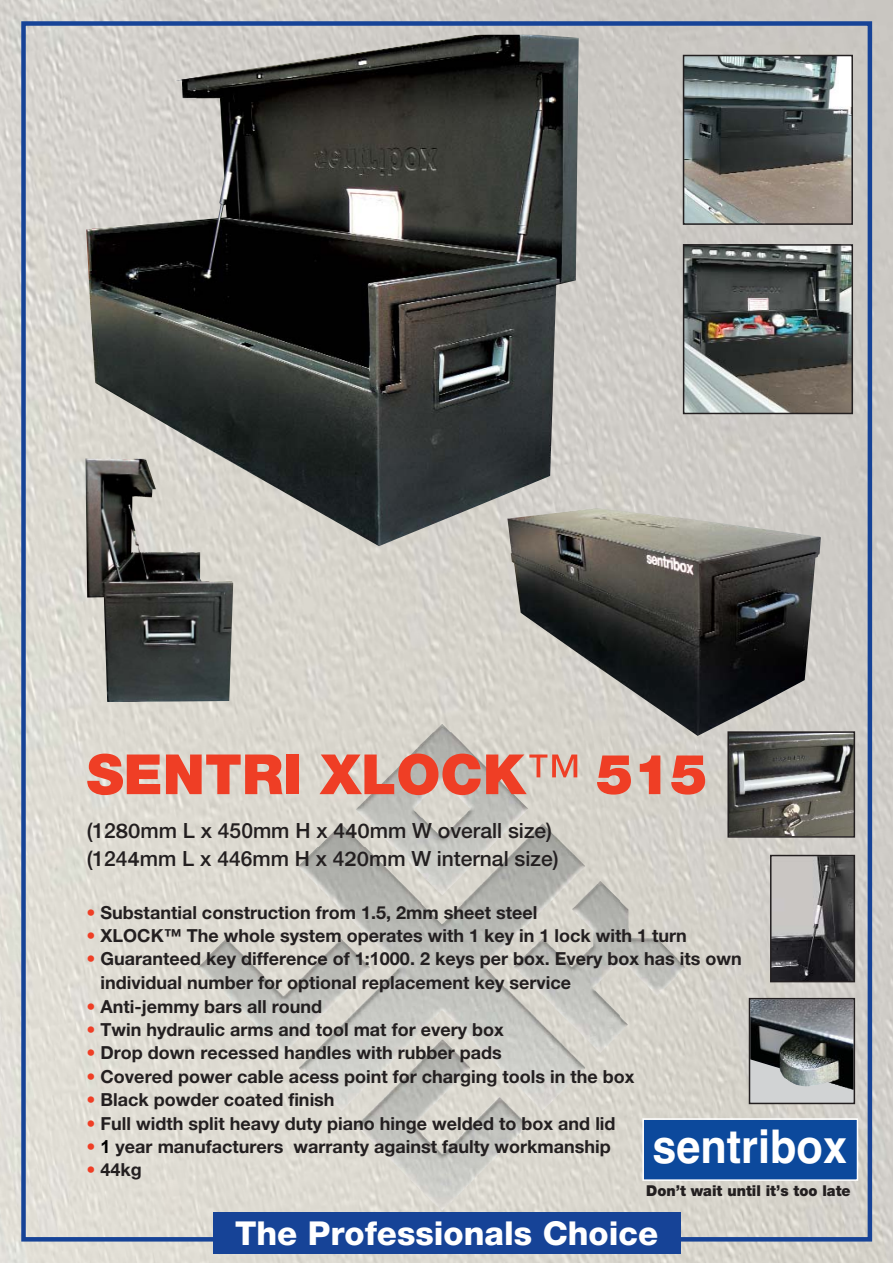
<style>
.page{position:relative;width:893px;height:1263px;background:#fff}
.page>*{position:absolute;margin:0;border:0;box-sizing:border-box;transform-origin:0 0}
.t1{font:900 55.5px "Helvetica Neue";color:#ef3e25}
.t2{font:700 46.5px "Helvetica";color:#fff;scale:.93 1}
.t3{font:800 33px "Helvetica Neue";color:#fff}
.t4{font:500 21px/27.9px "Helvetica Neue";color:#231f20}
.t5{font:700 18px "Helvetica Neue";color:#231f20}
.t6{font:900 15px "Helvetica Neue";color:#231f20;scale:.96 1}
.s1{font-weight:400}
.s2{font-family:"Franklin Gothic"}
.s3{color:#ef3e25}
.s4{font-family:"Arial"}
.s5{font-family:"Arial";color:#000}
</style>
<div class="page">
<img style="left:0;top:0;width:892px;height:1263px">
<img style="left:298px;top:724px;width:287px;height:387px">
<div style="left:213px;top:1212px;width:467px;height:42px;background:#164397"></div>
<div style="left:644px;top:1120px;width:212px;height:59px;background:#0c499c"></div>
<div style="left:642px;top:1118px;width:216px;height:63px;border:2px solid #fff"></div>
<div style="left:749px;top:999px;width:105px;height:104px;background:#d1d3d4"></div>
<img style="left:751px;top:1001px;width:101px;height:89px">
<div style="left:748px;top:998px;width:107px;height:106px;border:2px solid #231f20"></div>
<img style="left:730px;top:734px;width:122px;height:101px">
<div style="left:727px;top:731px;width:128px;height:107px;border:2px solid #231f20"></div>
<img style="left:773px;top:858px;width:79px;height:121px">
<div style="left:770px;top:855px;width:85px;height:127px;border:2px solid #231f20"></div>
<img style="left:86px;top:35px;width:492px;height:511px">
<img style="left:507px;top:508px;width:313px;height:228px">
<img style="left:85px;top:458px;width:148px;height:244px">
<img style="left:685px;top:247px;width:165px;height:164px">
<div style="left:682px;top:244px;width:171px;height:170px;border:2px solid #231f20"></div>
<img style="left:685px;top:58px;width:165px;height:164px">
<div style="left:682px;top:55px;width:171px;height:170px;border:2px solid #231f20"></div>
<h1 class="t1" style="left:87px;top:755px;width:622px">SENTRI XLOCK<span class="s1">™</span> 515</h1>
<p class="t4" style="left:87px;top:819px;width:473px">(12<span class="s2">80</span>mm L x 450mm H x 4<span class="s2">40</span>mm W overall size) (124<span class="s2">4</span>mm L x 446mm H x 4<span class="s2">20</span>mm W internal size)</p>
<p class="t5" style="left:87px;top:906px;width:452px"><span class="s3">•</span> Substantial construction from 1.5, 2mm sheet steel</p>
<p class="t5" style="left:87px;top:929px;width:601px"><span class="s3">•</span> XLOCK™ The whole system operates with 1 key in 1 lock with 1 turn</p>
<p class="t5" style="left:87px;top:953px;width:656px"><span class="s3">•</span> Guaranteed key difference of 1:<span class="s4">1</span>000. 2 keys per box. Every box has its own</p>
<p class="t5" style="left:100px;top:976px;width:472px">individual number for optional replacement key service</p>
<p class="t5" style="left:87px;top:1000px;width:237px"><span class="s3">•</span> Anti-jemmy bars all round</p>
<p class="t5" style="left:87px;top:1023px;width:418px"><span class="s3">•</span> Twin hydraulic arms and tool mat for every box</p>
<p class="t5" style="left:87px;top:1047px;width:416px"><span class="s3">•</span> Drop down recessed handles with rubber pads</p>
<p class="t5" style="left:87px;top:1070px;width:549px"><span class="s3">•</span> Covered power cable acess point for charging tools in the box</p>
<p class="t5" style="left:87px;top:1093px;width:249px"><span class="s3">•</span> Black powder coated finish</p>
<p class="t5" style="left:87px;top:1117px;width:530px"><span class="s3">•</span> Full width split heavy duty piano hinge welded to box and lid</p>
<p class="t5" style="left:87px;top:1140px;width:525px"><span class="s3">•</span> <span class="s5">1</span> year manufacturers warranty against faulty workmanship</p>
<p class="t5" style="left:87px;top:1164px;width:57px"><span class="s3">•</span> 44kg</p>
<h2 class="t2" style="left:652px;top:1129px;width:211px">sentribox</h2>
<p class="t6" style="left:646px;top:1185px;width:214px">Don’t wait until it’s too late</p>
<h3 class="t3" style="left:235px;top:1222px;width:424px">The Professionals Choice</h3>
</div>
